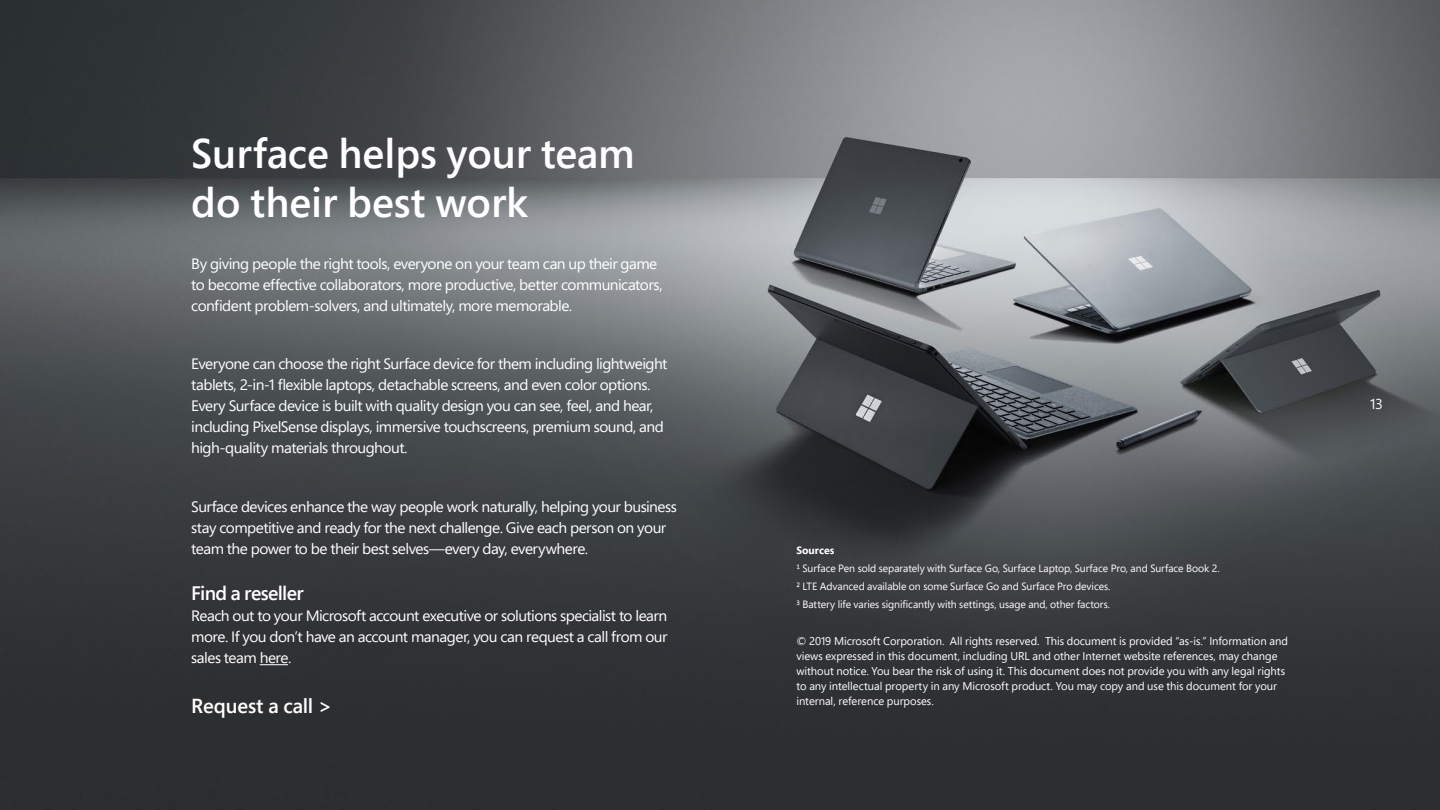
<style>
.page{position:relative;width:1440px;height:810px;background:#fff}
.page>*{position:absolute;margin:0;border:0;box-sizing:border-box;transform-origin:0 0}
.t1{font:600 41.25px/48.8px "Segoe Pro";color:#fff}
.t2{font:600 20.25px "Segoe Pro";letter-spacing:-.005em;color:#fff}
.t3{font:600 19.5px "Segoe Pro";letter-spacing:-.03em;color:#fff}
.t4{font:15px/21px "Segoe Pro";letter-spacing:-.035em;color:#fff;scale:1.04 1}
.t5{font:14.25px "Segoe Pro";color:#fff}
.t6{font:11.25px/15px "Segoe Pro";letter-spacing:-.005em;color:#fff}
.t7{font:10.5px/18px "Segoe Pro";letter-spacing:-.005em;color:#fff}
.t8{font:700 10.5px "Segoe Pro";color:#fff}
</style>
<div class="page">
<img style="left:0;top:0;width:1440px;height:810px">
<svg style="left:260px;top:664px;width:28px;height:1px"></svg>
<h1 class="t1" style="left:191px;top:128px;width:445px">Surface helps your team do their best work</h1>
<p class="t4" style="left:191px;top:252px;width:455px">By giving people the right tools, everyone on your team can up their game to become effective collaborators, more productive, better communicators, confident problem-solvers, and ultimately, more memorable.</p>
<p class="t4" style="left:191px;top:353px;width:459px">Everyone can choose the right Surface device for them including lightweight tablets, 2-in-1 flexible laptops, detachable screens, and even color options.<br>Every Surface device is built with quality design you can see, feel, and hear, including PixelSense displays, immersive touchscreens, premium sound, and high-quality materials throughout.</p>
<p class="t4" style="left:191px;top:495px;width:469px">Surface devices enhance the way people work naturally, helping your business stay competitive and ready for the next challenge. Give each person on your team the power to be their best selves—every day, everywhere.</p>
<h3 class="t3" style="left:191px;top:580px;width:114px">Find a reseller</h3>
<p class="t4" style="left:191px;top:605px;width:459px;text-align:justify">Reach out to your Microsoft account executive or solutions specialist to learn more. If you don’t have an account manager, you can request a call from our sales team here.</p>
<h2 class="t2" style="left:191px;top:692px;width:143px">Request a call &gt;</h2>
<p class="t8" style="left:796px;top:543px;width:39px">Sources</p>
<p class="t7" style="left:796px;top:559px;width:425px">¹ Surface Pen sold separately with Surface Go, Surface Laptop, Surface Pro, and Surface Book 2.<br>² LTE Advanced available on some Surface Go and Surface Pro devices.<br>³ Battery life varies significantly with settings, usage and, other factors.</p>
<p class="t6" style="left:796px;top:634px;width:493px">© 2019 Microsoft Corporation. All rights reserved. This document is provided “as-is.” Information and views expressed in this document, including URL and other Internet website references, may change without notice. You bear the risk of using it. This document does not provide you with any legal rights to any intellectual property in any Microsoft product. You may copy and use this document for your internal, reference purposes.</p>
<p class="t5" style="left:1370px;top:394px;width:14px">13</p>
</div>
